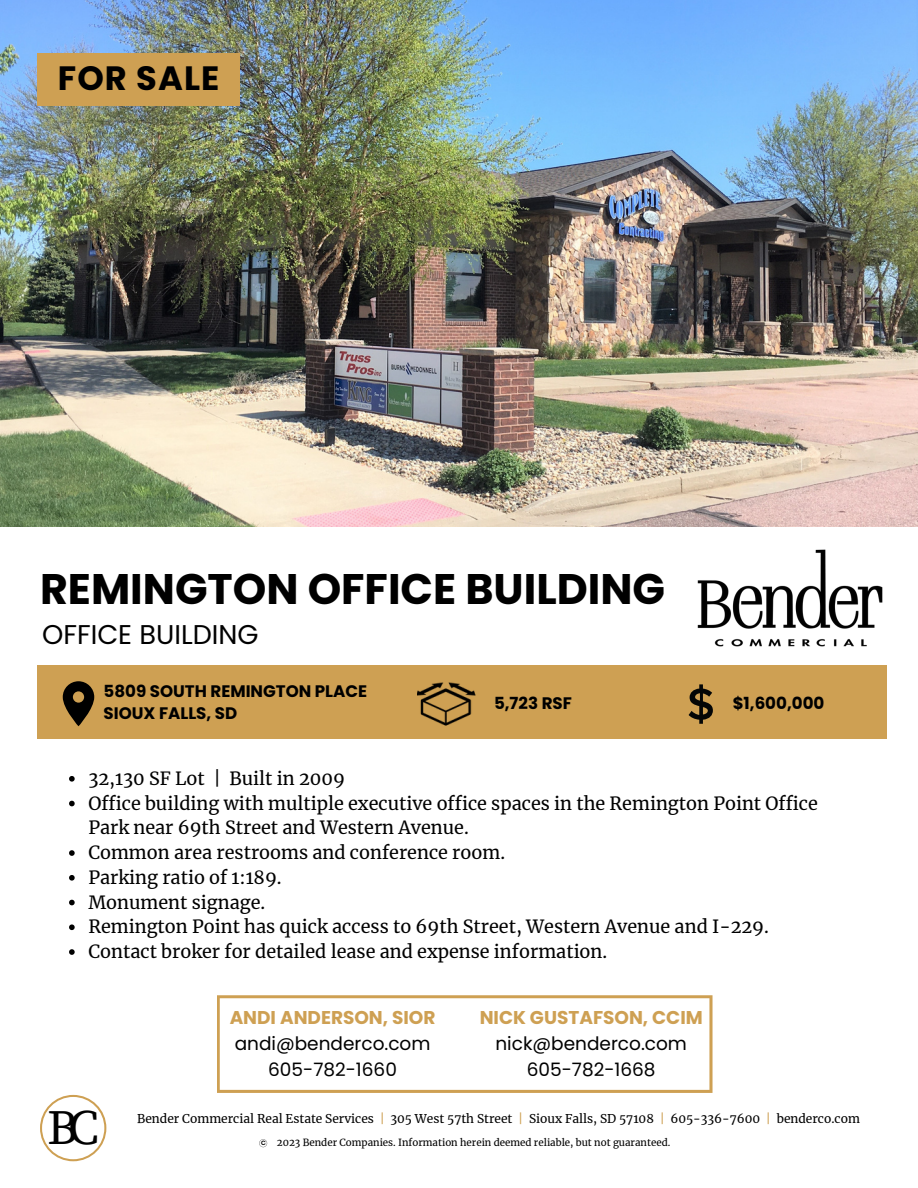
<style>
.page{position:relative;width:918px;height:1188px;background:#fff}
.page>*{position:absolute;margin:0;border:0;box-sizing:border-box;transform-origin:0 0}
.t1{font:48.9px "Source Serif Pro";color:#000}
.t2{font:700 42.75px "Poppins";color:#000}
.t3{font:700 33.75px "Poppins";letter-spacing:.035em;color:#000}
.t4{font:27.15px "Poppins";color:#000}
.t5{font:18.45px "Poppins";color:#000}
.t6{font:700 18.45px "Poppins";color:#cea053}
.t7{font:18px/24.8px "Merriweather";color:#000}
.t8{font:700 16.65px "Poppins";color:#000}
.t9{font:12px "Merriweather";color:#000}
.t10{font:9.75px "Merriweather";color:#000}
.t11{font:700 6.6px "Cottorway Typeface";color:#000}
.s1{color:#cea053}
</style>
<div class="page">
<img style="left:0;top:0;width:918px;height:527px">
<div style="left:37px;top:53px;width:203px;height:53px;background:#cea053"></div>
<div style="left:37px;top:665px;width:850px;height:73px;background:#cea053"></div>
<svg style="left:63px;top:681px;width:31px;height:45px"></svg>
<svg style="left:689px;top:684px;width:24px;height:40px"></svg>
<img style="left:417px;top:682px;width:59px;height:44px">
<img style="left:697px;top:549px;width:186px;height:98px">
<svg style="left:40px;top:1095px;width:66px;height:66px"></svg>
<svg style="left:259px;top:1139px;width:8px;height:8px"></svg>
<svg style="left:69px;top:776px;width:6px;height:6px"></svg>
<svg style="left:69px;top:801px;width:6px;height:5px"></svg>
<svg style="left:69px;top:850px;width:6px;height:6px"></svg>
<svg style="left:69px;top:875px;width:6px;height:6px"></svg>
<svg style="left:69px;top:900px;width:6px;height:5px"></svg>
<svg style="left:69px;top:924px;width:6px;height:6px"></svg>
<svg style="left:69px;top:949px;width:6px;height:6px"></svg>
<svg style="left:217px;top:995px;width:496px;height:98px"></svg>
<p class="t3" style="left:58px;top:55px;width:163px">FOR SALE</p>
<p class="t2" style="left:40px;top:559px;width:627px">REMINGTON OFFICE BUILDING</p>
<p class="t4" style="left:42px;top:616px;width:218px">OFFICE BUILDING</p>
<p class="t8" style="left:104px;top:679px;width:265px">5809 SOUTH REMINGTON PLACE</p>
<p class="t8" style="left:104px;top:702px;width:135px">SIOUX FALLS, SD</p>
<p class="t8" style="left:494px;top:692px;width:79px">5,723 RSF</p>
<p class="t8" style="left:733px;top:692px;width:93px">$1,600,000</p>
<p class="t7" style="left:88px;top:766px;width:258px">32,130 SF Lot | Built in 2009</p>
<p class="t7" style="left:88px;top:791px;width:731px">Office building with multiple executive office spaces in the Remington Point Office<br>Park near 69th Street and Western Avenue.</p>
<p class="t7" style="left:88px;top:840px;width:418px">Common area restrooms and conference room.</p>
<p class="t7" style="left:88px;top:865px;width:195px">Parking ratio of 1:189.</p>
<p class="t7" style="left:88px;top:890px;width:178px">Monument signage.</p>
<p class="t7" style="left:88px;top:915px;width:682px">Remington Point has quick access to 69th Street, Western Avenue and I-229.</p>
<p class="t7" style="left:88px;top:939px;width:520px">Contact broker for detailed lease and expense information.</p>
<p class="t1" style="left:47px;top:1099px;width:53px">BC</p>
<p class="t6" style="left:230px;top:1005px;width:207px">ANDI ANDERSON, SIOR</p>
<p class="t5" style="left:235px;top:1031px;width:197px">andi@benderco.com</p>
<p class="t5" style="left:268px;top:1057px;width:130px">605-782-1660</p>
<p class="t6" style="left:480px;top:1005px;width:225px">NICK GUSTAFSON, CCIM</p>
<p class="t5" style="left:495px;top:1031px;width:193px">nick@benderco.com</p>
<p class="t5" style="left:527px;top:1057px;width:130px">605-782-1668</p>
<p class="t9" style="left:137px;top:1111px;width:724px">Bender Commercial Real Estate Services <span class="s1">|</span> 305 West 57th Street <span class="s1">|</span> Sioux Falls, SD 57108 <span class="s1">|</span> 605-336-7600 <span class="s1">|</span> benderco.com</p>
<p class="t10" style="left:277px;top:1136px;width:395px">2023 Bender Companies. Information herein deemed reliable, but not guaranteed.</p>
<p class="t11" style="left:261px;top:1139px;width:6px">C</p>
</div>
